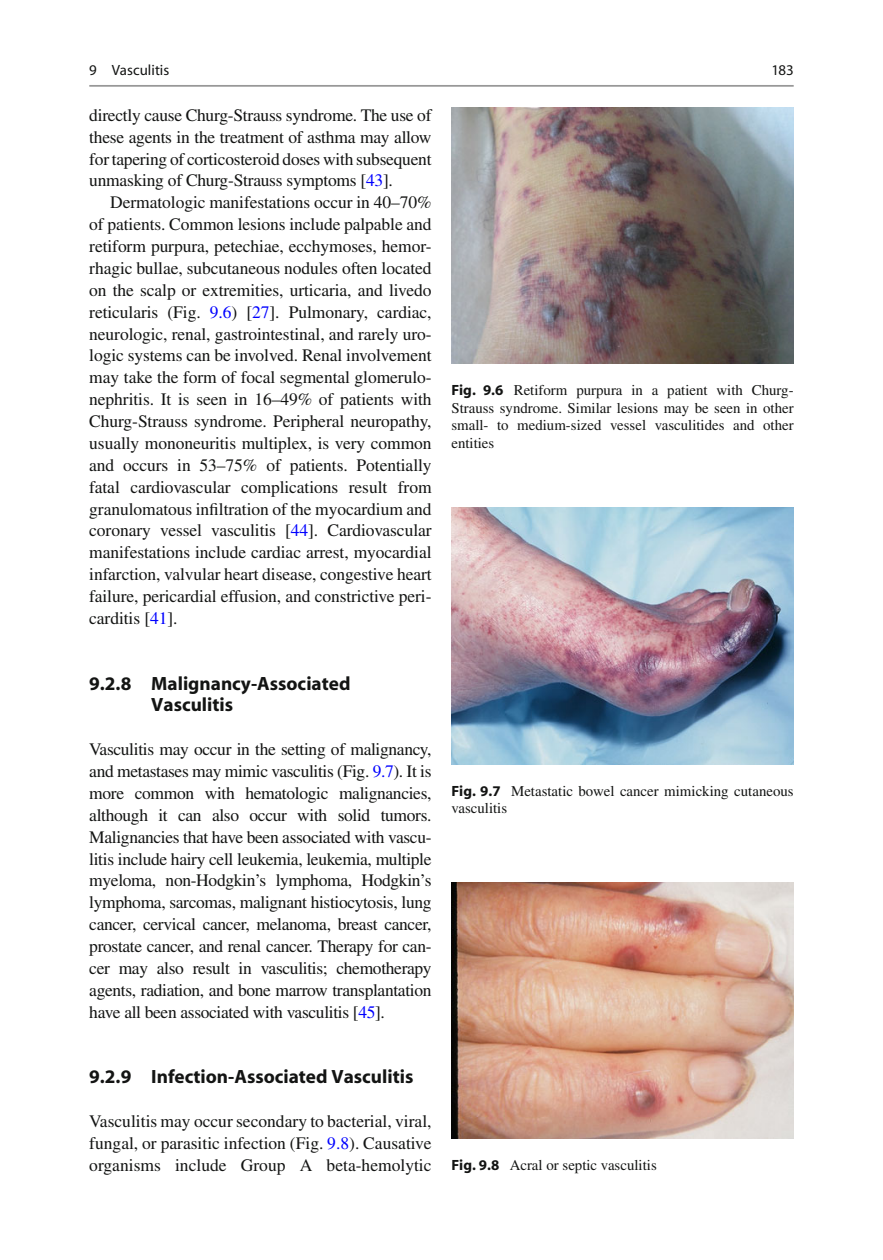
<style>
.page{position:relative;width:883px;height:1260px;background:#fff}
.page>*{position:absolute;margin:0;border:0;box-sizing:border-box;transform-origin:0 0}
.t1{font:700 19.25px/21.9px "Myriad";color:#131413}
.t2{font:17.5px/21.9px "Times";letter-spacing:-.015em;color:#131413;text-align:justify}
.t3{font:14.88px/17.5px "Times";color:#131413;text-align:justify}
.t4{font:14.88px "Myriad";color:#131413}
.s1{color:#00f}
.s2{font-family:"Myriad";font-weight:700}
</style>
<div class="page">
<hr style="left:89px;top:85px;width:705px;height:2px;background:#989898">
<img style="left:451px;top:107px;width:343px;height:257px">
<img style="left:451px;top:508px;width:343px;height:256px">
<img style="left:451px;top:882px;width:343px;height:257px">
<p class="t4" style="left:89px;top:64px;width:82px">9 Vasculitis</p>
<p class="t4" style="left:772px;top:64px;width:24px">183</p>
<p class="t2" style="left:89px;top:106px;width:344px">directly cause Churg-Strauss syndrome. The use of these agents in the treatment of asthma may allow for tapering of corticosteroid doses with subsequent unmasking of Churg-Strauss symptoms [ <span class="s1">43</span> ] .</p>
<p class="t2" style="left:89px;top:193px;width:344px;text-indent:21px">Dermatologic manifestations occur in 40–70% of patients. Common lesions include palpable and retiform purpura, petechiae, ecchymoses, hemor&shy;rhagic bullae, subcutaneous nodules often located on the scalp or extremities, urticaria, and livedo reticularis (Fig. <span class="s1">9.6</span> ) [ <span class="s1">27</span> ] . Pulmonary, cardiac, neurologic, renal, gastrointestinal, and rarely uro&shy;logic systems can be involved. Renal involvement may take the form of focal segmental glomerulo&shy;nephritis. It is seen in 16–49% of patients with Churg-Strauss syndrome. Peripheral neuropathy, usually mononeuritis multiplex, is very common and occurs in 53–75% of patients. Potentially fatal cardiovascular complications result from granulomatous in fi ltration of the myocardium and coronary vessel vasculitis [ <span class="s1">44</span> ] . Cardiovascular manifestations include cardiac arrest, myocardial infarction, valvular heart disease, congestive heart failure, pericardial effusion, and constrictive peri&shy;carditis [ <span class="s1">41</span> ] .</p>
<p class="t3" style="left:451px;top:383px;width:344px"><span class="s2">Fig. 9.6</span> Retiform purpura in a patient with Churg-Strauss syndrome. Similar lesions may be seen in other small- to medium-sized vessel vasculitides and other entities</p>
<p class="t1" style="left:151px;top:674px;width:201px;text-indent:-62px">9.2.8 Malignancy-Associated<br>Vasculitis</p>
<p class="t2" style="left:89px;top:740px;width:344px">Vasculitis may occur in the setting of malignancy, and metastases may mimic vasculitis (Fig. <span class="s1">9.7</span> ). It is more common with hematologic malignancies, although it can also occur with solid tumors.<br>Malignancies that have been associated with vascu&shy;litis include hairy cell leukemia, leukemia, multiple myeloma, non-Hodgkin’s lymphoma, Hodgkin’s lymphoma, sarcomas, malignant histiocytosis, lung cancer, cervical cancer, melanoma, breast cancer, prostate cancer, and renal cancer. Therapy for can&shy;cer may also result in vasculitis; chemotherapy agents, radiation, and bone marrow transplantation have all been associated with vasculitis [ <span class="s1">45</span> ] .</p>
<p class="t1" style="left:89px;top:1067px;width:326px">9.2.9 Infection-Associated Vasculitis</p>
<p class="t2" style="left:89px;top:1112px;width:344px">Vasculitis may occur secondary to bacterial, viral, fungal, or parasitic infection (Fig. <span class="s1">9.8</span> ). Causative organisms include Group A beta-hemolytic</p>
<p class="t3" style="left:451px;top:784px;width:344px"><span class="s2">Fig. 9.7</span> Metastatic bowel cancer mimicking cutaneous vasculitis</p>
<p class="t3" style="left:451px;top:1158px;width:207px"><span class="s2">Fig. 9.8</span> Acral or septic vasculitis</p>
</div>
